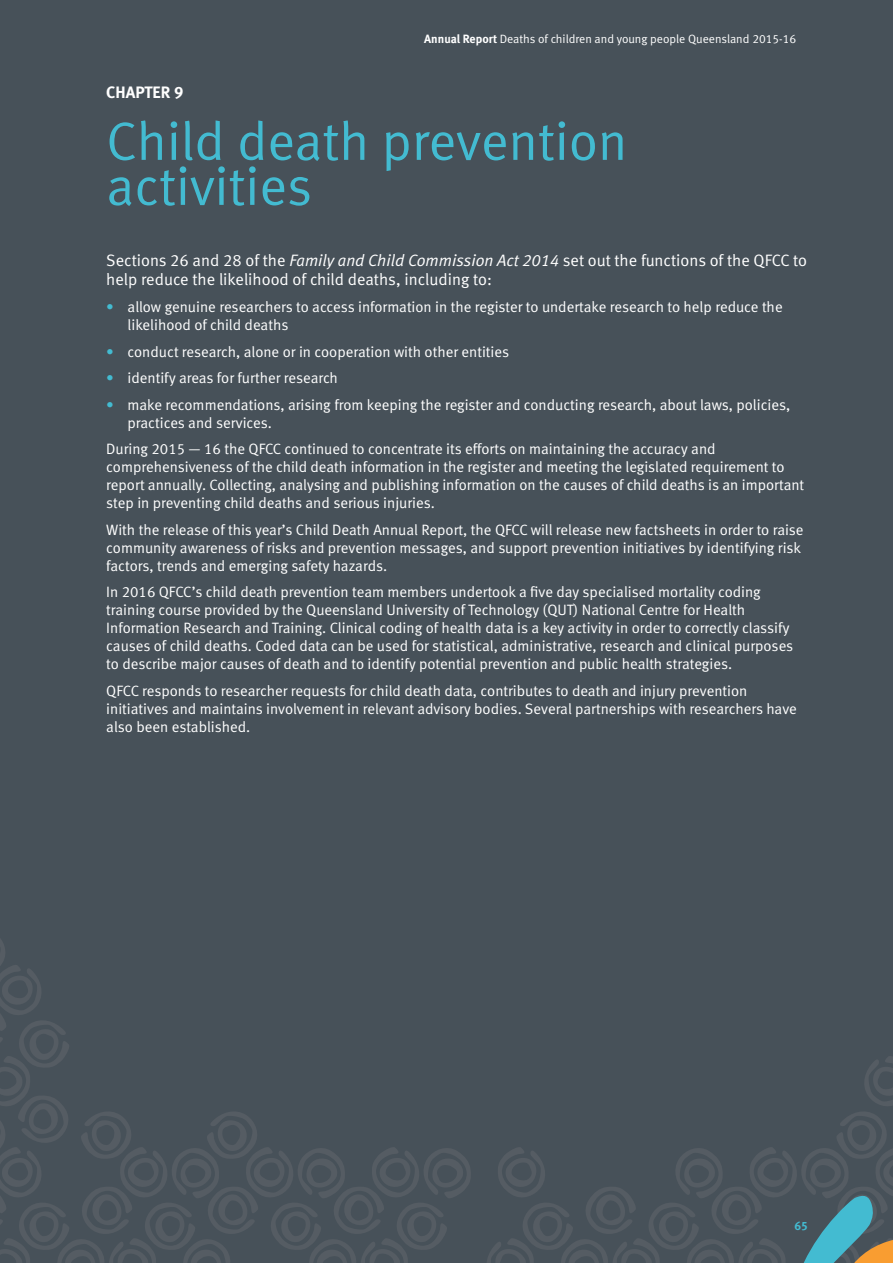
<style>
.page{position:relative;width:893px;height:1263px;background:#475159}
.page>*{position:absolute;margin:0;border:0;box-sizing:border-box;transform-origin:0 0}
.Heading_1{font:54px/45px "Meta Normal LF";color:#43bbd1}
.CD_Paragraph{font:16.5px/19px "Meta Normal LF";color:#fff}
.t1{font:16.5px "Meta Bold LF";color:#fff}
.Body_Copy{font:15px/18px "Meta Normal LF";color:#fff}
.t2{font:12px "Meta Normal LF";color:#fff}
.t3{font:12px "Meta Bold LF";color:#43bbd1}
.s1{font-family:"Meta Bold LF"}
.s2{font-style:italic}
.s3{color:#43bbd1}
</style>
<div class="page">
<svg style="left:0;top:939px;width:471px;height:324px"></svg>
<svg style="left:487px;top:1056px;width:406px;height:207px"></svg>
<p class="t2" style="left:424px;top:32px;width:373px"><span class="s1">Annual Report</span> Deaths of children and young people Queensland 2015-16</p>
<p class="t1" style="left:106px;top:82px;width:79px">CHAPTER 9</p>
<h1 class="Heading_1" style="left:106px;top:118px;width:523px">Child death prevention activities</h1>
<p class="CD_Paragraph" style="left:106px;top:251px;width:702px">Sections 26 and 28 of the <span class="s2">Family and Child Commission Act 2014</span> set out the functions of the QFCC to help reduce the likelihood of child deaths, including to:</p>
<p class="Body_Copy" style="left:128px;top:298px;width:657px;text-indent:-21px"><span class="s3">•</span> allow genuine researchers to access information in the register to undertake research to help reduce the likelihood of child deaths</p>
<p class="Body_Copy" style="left:106px;top:342px;width:404px"><span class="s3">•</span> conduct research, alone or in cooperation with other entities</p>
<p class="Body_Copy" style="left:106px;top:369px;width:233px"><span class="s3">•</span> identify areas for further research</p>
<p class="Body_Copy" style="left:128px;top:395px;width:664px;text-indent:-21px"><span class="s3">•</span> make recommendations, arising from keeping the register and conducting research, about laws, policies, practices and services.</p>
<p class="Body_Copy" style="left:106px;top:440px;width:699px">During 2015 — 16 the QFCC continued to concentrate its efforts on maintaining the accuracy and comprehensiveness of the child death information in the register and meeting the legislated requirement to report annually. Collecting, analysing and publishing information on the causes of child deaths is an important step in preventing child deaths and serious injuries.</p>
<p class="Body_Copy" style="left:106px;top:520px;width:699px">With the release of this year’s Child Death Annual Report, the QFCC will release new factsheets in order to raise community awareness of risks and prevention messages, and support prevention initiatives by identifying risk factors, trends and emerging safety hazards.</p>
<p class="Body_Copy" style="left:106px;top:583px;width:688px">In 2016 QFCC’s child death prevention team members undertook a five day specialised mortality coding training course provided by the Queensland University of Technology (QUT) National Centre for Health Information Research and Training. Clinical coding of health data is a key activity in order to correctly classify causes of child deaths. Coded data can be used for statistical, administrative, research and clinical purposes to describe major causes of death and to identify potential prevention and public health strategies.</p>
<p class="Body_Copy" style="left:106px;top:681px;width:692px">QFCC responds to researcher requests for child death data, contributes to death and injury prevention initiatives and maintains involvement in relevant advisory bodies. Several partnerships with researchers have also been established.</p>
<p class="t3" style="left:794px;top:1218px;width:15px">65</p>
</div>
